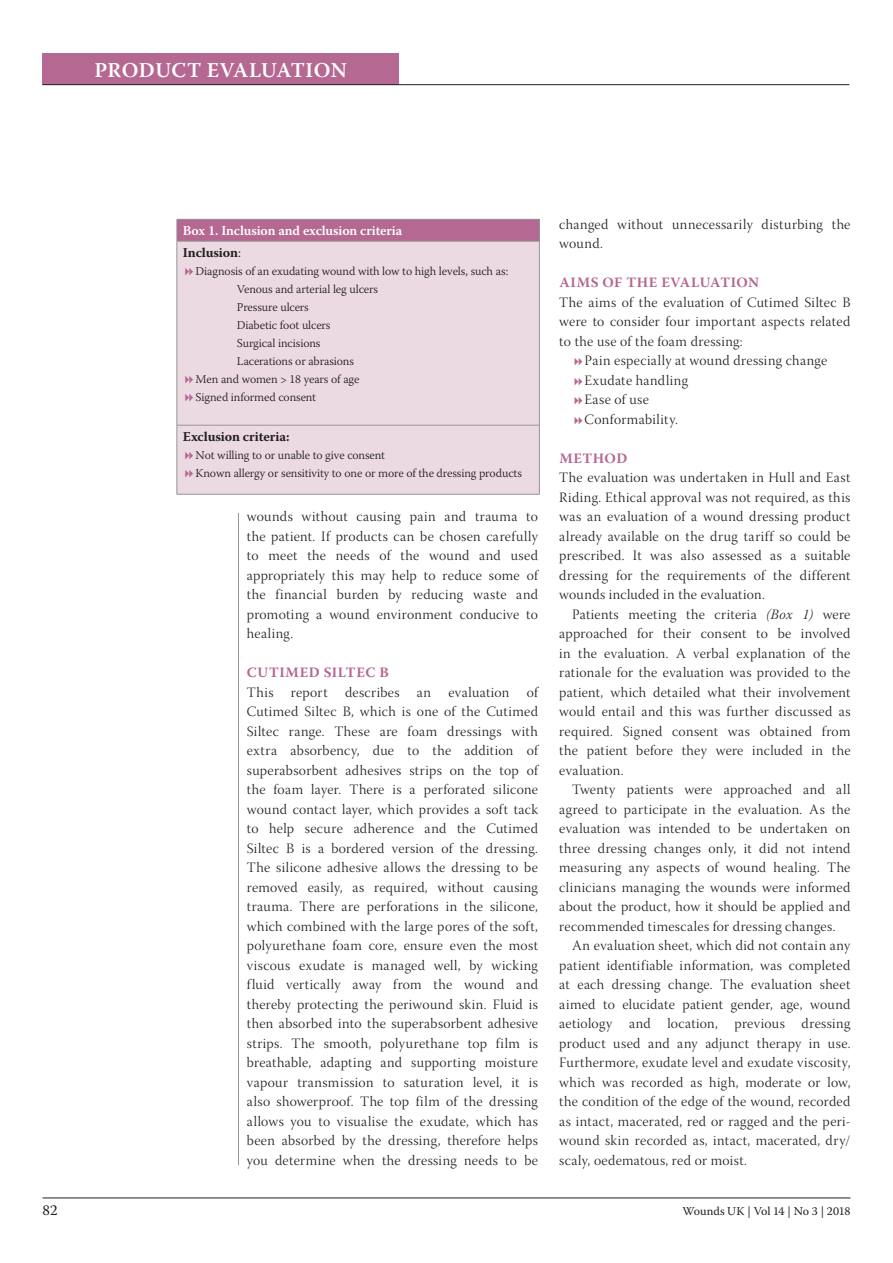
<style>
.page{position:relative;width:893px;height:1263px;background:#fff}
.page>*{position:absolute;margin:0;border:0;box-sizing:border-box;transform-origin:0 0}
.t1{font:600 21px "Warnock Pro";letter-spacing:.02em;color:#fff}
.t2{font:15px "Warnock Pro";color:#231f20}
.t3{font:14.25px/19.5px "Warnock Pro Light Subh";letter-spacing:.025em;color:#231f20;text-align:justify}
.t4{font:700 14.25px "Warnock Pro";letter-spacing:.04em;color:#b56891}
.t5{font:600 13.5px/21.9px "Warnock Pro";letter-spacing:-.01em;color:#fff}
.t6{font:700 13.5px "Warnock Pro";letter-spacing:-.01em;color:#231f20}
.t7{font:300 12px/18px "Warnock Pro";letter-spacing:-.01em;color:#231f20}
.t8{font:12px "Warnock Pro";letter-spacing:-.005em;color:#231f20}
.s1{font-weight:700;color:#231f20}
.s2{font-weight:300;color:#231f20}
.s3{font-family:"Warnock Pro Light It Subh"}
</style>
<div class="page">
<hr style="left:43px;top:1197px;width:807px;height:1px;background:#231f20">
<div style="left:43px;top:53px;width:356px;height:32px;background:#b56891"></div>
<hr style="left:43px;top:84px;width:806px;height:1px;background:#231f20">
<hr style="left:238px;top:513px;width:1px;height:652px;background:#939598">
<div style="left:177px;top:219px;width:362px;height:22px;background:#b56891"></div>
<div style="left:178px;top:242px;width:361px;height:252px;background:#ecdae3"></div>
<hr style="left:177px;top:219px;width:363px;height:1px;background:#939598">
<svg style="left:177px;top:220px;width:1px;height:21px"></svg>
<svg style="left:539px;top:219px;width:1px;height:22px"></svg>
<hr style="left:177px;top:241px;width:363px;height:1px;background:#939598">
<hr style="left:177px;top:241px;width:1px;height:184px;background:#939598">
<hr style="left:539px;top:241px;width:1px;height:184px;background:#939598">
<hr style="left:177px;top:425px;width:363px;height:1px;background:#939598">
<hr style="left:177px;top:425px;width:1px;height:69px;background:#939598">
<hr style="left:539px;top:425px;width:1px;height:69px;background:#939598">
<hr style="left:177px;top:494px;width:363px;height:1px;background:#939598">
<svg style="left:185px;top:268px;width:8px;height:8px"></svg>
<svg style="left:185px;top:376px;width:8px;height:8px"></svg>
<svg style="left:185px;top:394px;width:8px;height:8px"></svg>
<svg style="left:185px;top:452px;width:8px;height:7px"></svg>
<svg style="left:185px;top:470px;width:8px;height:7px"></svg>
<h1 class="t1" style="left:94px;top:57px;width:254px">PRODUCT EVALUATION</h1>
<p class="t5" style="left:183px;top:220px;width:221px">Box 1. Inclusion and exclusion criteria<br><span class="s1">Inclusion</span><span class="s2">:</span></p>
<p class="t7" style="left:196px;top:262px;width:314px">Diagnosis of an exudating wound with low to high levels, such as:</p>
<p class="t7" style="left:237px;top:280px;width:143px">Venous and arterial leg ulcers</p>
<p class="t7" style="left:237px;top:298px;width:74px">Pressure ulcers</p>
<p class="t7" style="left:237px;top:316px;width:95px">Diabetic foot ulcers</p>
<p class="t7" style="left:237px;top:334px;width:85px">Surgical incisions</p>
<p class="t7" style="left:237px;top:352px;width:119px">Lacerations or abrasions</p>
<p class="t7" style="left:196px;top:370px;width:165px">Men and women &gt; 18 years of age</p>
<p class="t7" style="left:196px;top:388px;width:122px">Signed informed consent</p>
<p class="t6" style="left:183px;top:429px;width:108px">Exclusion criteria:</p>
<p class="t7" style="left:196px;top:446px;width:328px">Not willing to or unable to give consent<br>Known allergy or sensitivity to one or more of the dressing products</p>
<p class="t3" style="left:247px;top:509px;width:293px">wounds without causing pain and trauma to the patient. If products can be chosen carefully to meet the needs of the wound and used appropriately this may help to reduce some of the financial burden by reducing waste and promoting a wound environment conducive to healing.</p>
<p class="t4" style="left:247px;top:664px;width:143px">CUTIMED SILTEC B</p>
<p class="t3" style="left:247px;top:684px;width:293px">This report describes an evaluation of Cutimed Siltec B, which is one of the Cutimed Siltec range. These are foam dressings with extra absorbency, due to the addition of superabsorbent adhesives strips on the top of the foam layer. There is a perforated silicone wound contact layer, which provides a soft tack to help secure adherence and the Cutimed Siltec B is a bordered version of the dressing.<br>The silicone adhesive allows the dressing to be removed easily, as required, without causing trauma. There are perforations in the silicone, which combined with the large pores of the soft, polyurethane foam core, ensure even the most viscous exudate is managed well, by wicking fluid vertically away from the wound and thereby protecting the periwound skin. Fluid is then absorbed into the superabsorbent adhesive strips. The smooth, polyurethane top film is breathable, adapting and supporting moisture vapour transmission to saturation level, it is also showerproof. The top film of the dressing allows you to visualise the exudate, which has been absorbed by the dressing, therefore helps you determine when the dressing needs to be</p>
<p class="t3" style="left:559px;top:216px;width:293px">changed without unnecessarily disturbing the wound.</p>
<p class="t4" style="left:559px;top:274px;width:201px">AIMS OF THE EVALUATION</p>
<p class="t3" style="left:559px;top:294px;width:293px">The aims of the evaluation of Cutimed Siltec B</p>
<p class="t3" style="left:559px;top:313px;width:293px">were to consider four important aspects related</p>
<p class="t3" style="left:559px;top:333px;width:185px">to the use of the foam dressing:</p>
<p class="t3" style="left:584px;top:353px;width:244px">Pain especially at wound dressing change</p>
<p class="t3" style="left:584px;top:372px;width:105px">Exudate handling</p>
<p class="t3" style="left:584px;top:392px;width:66px">Ease of use</p>
<p class="t3" style="left:584px;top:411px;width:95px">Conformability.</p>
<p class="t4" style="left:559px;top:450px;width:69px">METHOD</p>
<p class="t3" style="left:559px;top:470px;width:293px">The evaluation was undertaken in Hull and East Riding. Ethical approval was not required, as this was an evaluation of a wound dressing product already available on the drug tariff so could be prescribed. It was also assessed as a suitable dressing for the requirements of the different wounds included in the evaluation.</p>
<p class="t3" style="left:559px;top:606px;width:293px;text-indent:13px">Patients meeting the criteria <span class="s3">(Box 1)</span> were approached for their consent to be involved in the evaluation. A verbal explanation of the rationale for the evaluation was provided to the patient, which detailed what their involvement would entail and this was further discussed as required. Signed consent was obtained from the patient before they were included in the evaluation.</p>
<p class="t3" style="left:559px;top:781px;width:293px;text-indent:13px">Twenty patients were approached and all agreed to participate in the evaluation. As the evaluation was intended to be undertaken on three dressing changes only, it did not intend measuring any aspects of wound healing. The clinicians managing the wounds were informed about the product, how it should be applied and recommended timescales for dressing changes.</p>
<p class="t3" style="left:559px;top:937px;width:293px;text-indent:13px">An evaluation sheet, which did not contain any patient identifiable information, was completed at each dressing change. The evaluation sheet aimed to elucidate patient gender, age, wound aetiology and location, previous dressing product used and any adjunct therapy in use.<br>Furthermore, exudate level and exudate viscosity, which was recorded as high, moderate or low, the condition of the edge of the wound, recorded as intact, macerated, red or ragged and the peri&shy;wound skin recorded as, intact, macerated, dry/ scaly, oedematous, red or moist.</p>
<p class="t2" style="left:43px;top:1201px;width:17px">82</p>
<p class="t8" style="left:682px;top:1204px;width:170px">Wounds UK | Vol 14 | No 3 | 2018</p>
</div>
